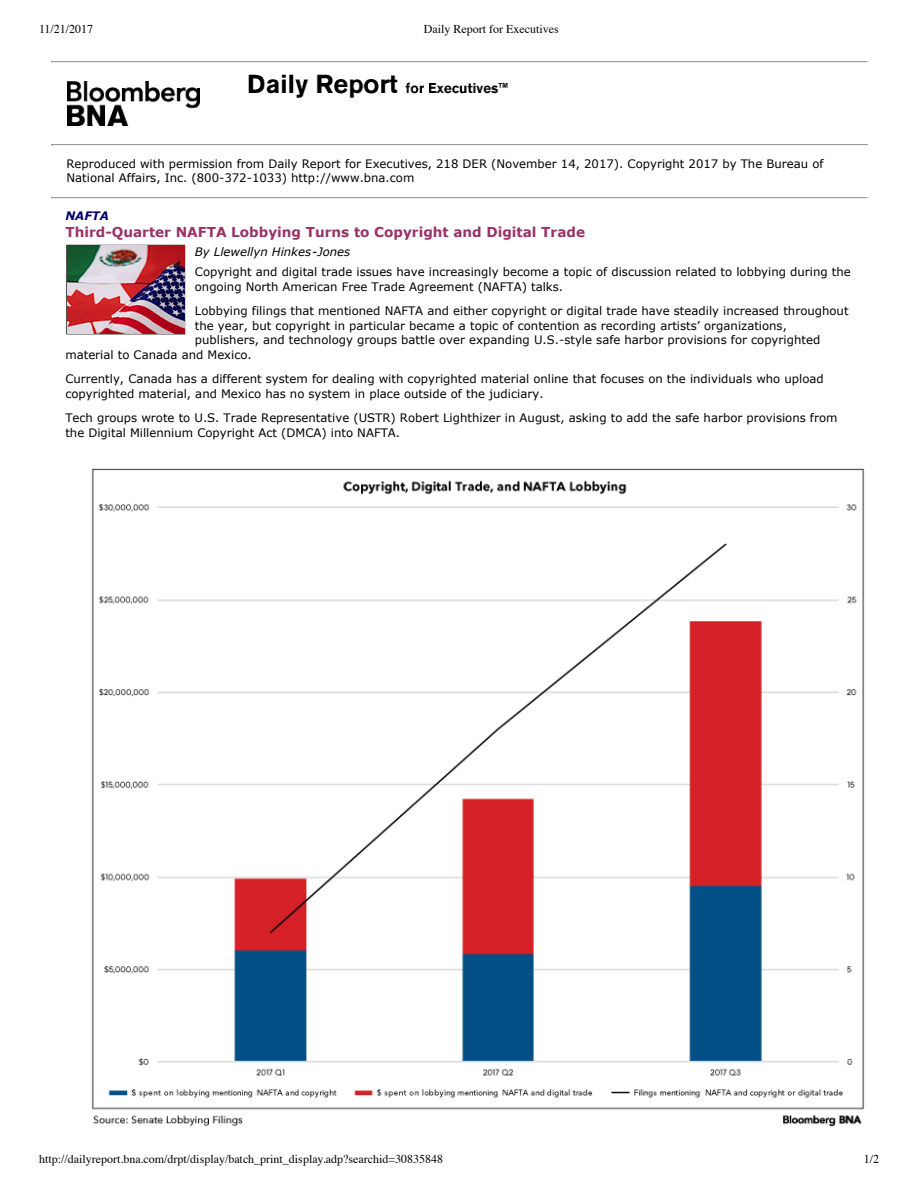
<style>
.page{position:relative;width:918px;height:1188px;background:#fff}
.page>*{position:absolute;margin:0;border:0;box-sizing:border-box;transform-origin:0 0}
.t1{font:700 13.65px "Verdana";color:#936}
.t2{font:12px "Times";color:#000}
.t3{font:11.7px/14.5px "Verdana";color:#000}
.t4{font:italic 11.7px "Verdana";color:#000}
.t5{font:italic 700 11.7px "Verdana";color:#006}
</style>
<div class="page">
<hr style="left:52px;top:61px;width:816px;height:1px;background:#9a9a9a">
<hr style="left:52px;top:62px;width:816px;height:1px;background:#eee">
<hr style="left:52px;top:144px;width:816px;height:1px;background:#9a9a9a">
<hr style="left:52px;top:145px;width:816px;height:1px;background:#eee">
<img style="left:67px;top:81px;width:133px;height:45px">
<img style="left:67px;top:246px;width:117px;height:87px">
<img style="left:91px;top:468px;width:774px;height:659px">
<img style="left:248px;top:74px;width:259px;height:24px">
<hr style="left:52px;top:197px;width:816px;height:1px;background:#9a9a9a">
<hr style="left:52px;top:198px;width:816px;height:1px;background:#eee">
<p class="t2" style="left:39px;top:18px;width:56px">11/21/2017</p>
<p class="t2" style="left:424px;top:18px;width:136px">Daily Report for Executives</p>
<p class="t3" style="left:67px;top:156px;width:759px;line-height:14px">Reproduced with permission from Daily Report for Executives, 218 DER (November 14, 2017). Copyright 2017 by The Bureau of<br>National Affairs, Inc. (800-372-1033) http://www.bna.com</p>
<p class="t5" style="left:65px;top:209px;width:45px">NAFTA</p>
<p class="t1" style="left:65px;top:223px;width:521px">Third-Quarter NAFTA Lobbying Turns to Copyright and Digital Trade</p>
<p class="t4" style="left:195px;top:245px;width:157px">By Llewellyn Hinkes-Jones</p>
<p class="t3" style="left:195px;top:264px;width:657px">Copyright and digital trade issues have increasingly become a topic of discussion related to lobbying during the ongoing North American Free Trade Agreement (NAFTA) talks.</p>
<p class="t3" style="left:195px;top:303px;width:655px">Lobbying filings that mentioned NAFTA and either copyright or digital trade have steadily increased throughout</p>
<p class="t3" style="left:195px;top:318px;width:594px">the year, but copyright in particular became a topic of contention as recording artists’ organizations,</p>
<p class="t3" style="left:195px;top:332px;width:627px">publishers, and technology groups battle over expanding U.S.-style safe harbor provisions for copyrighted</p>
<p class="t3" style="left:65px;top:347px;width:188px">material to Canada and Mexico.</p>
<p class="t3" style="left:65px;top:371px;width:760px">Currently, Canada has a different system for dealing with copyrighted material online that focuses on the individuals who upload copyrighted material, and Mexico has no system in place outside of the judiciary.</p>
<p class="t3" style="left:65px;top:410px;width:774px">Tech groups wrote to U.S. Trade Representative (USTR) Robert Lighthizer in August, asking to add the safe harbor provisions from the Digital Millennium Copyright Act (DMCA) into NAFTA.</p>
<p class="t2" style="left:39px;top:1147px;width:406px">http://dailyreport.bna.com/drpt/display/batch_print_display.adp?searchid=30835848</p>
<p class="t2" style="left:864px;top:1147px;width:17px">1/2</p>
</div>
